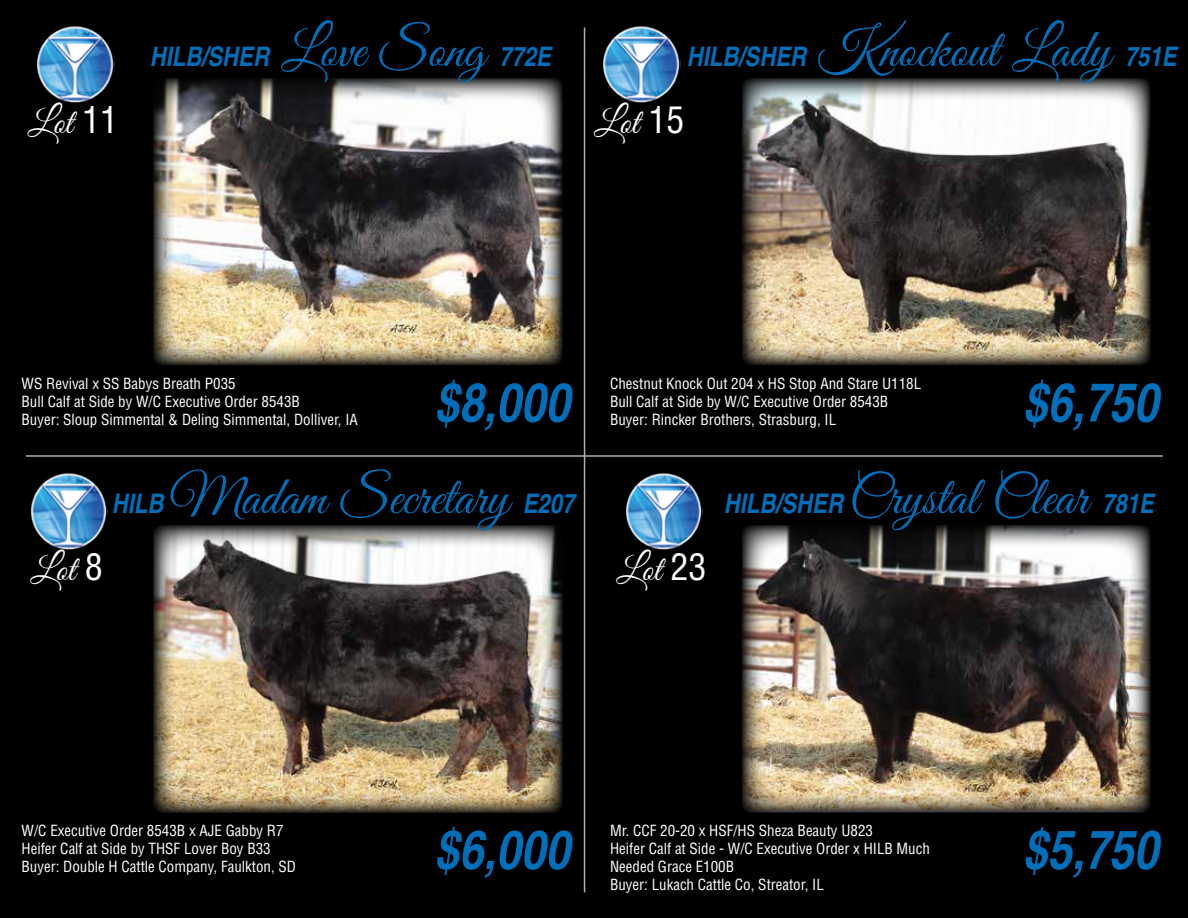
<style>
.page{position:relative;width:1188px;height:918px;background:#000}
.page>*{position:absolute;margin:0;border:0;box-sizing:border-box;transform-origin:0 0}
.t1{font:italic 700 condensed 54px "Helvetica";color:#006eb9}
.t2{font:54px "Great Vibes";color:#006eb9}
.t3{font:36px "Great Vibes";color:#fff}
.t4{font:italic 700 condensed 27px "Helvetica";color:#006eb9}
.t5{font:condensed 15px/18px "Helvetica";color:#fff}
.s1{font-family:"Helvetica";font-stretch:condensed}
.s2{font-family:"Great Vibes";font-weight:400;font-style:normal;font-stretch:normal;font-size:54px}
.s3{font-family:"Helvetica";font-weight:700;font-style:italic;font-stretch:condensed;font-size:27px}
</style>
<div class="page">
<img style="left:153px;top:78px;width:409px;height:287px">
<img style="left:36px;top:26px;width:78px;height:77px">
<hr style="left:26px;top:455px;width:1137px;height:2px;background:#afb1b4">
<hr style="left:584px;top:27px;width:1px;height:865px;background:#afb1b4">
<img style="left:742px;top:78px;width:409px;height:287px">
<img style="left:602px;top:26px;width:79px;height:77px">
<img style="left:153px;top:525px;width:409px;height:287px">
<img style="left:30px;top:473px;width:78px;height:77px">
<img style="left:742px;top:525px;width:409px;height:285px">
<img style="left:625px;top:473px;width:78px;height:77px">
<h2 class="t3" style="left:28px;top:103px;width:92px">Lot <span class="s1">11</span></h2>
<h3 class="t4" style="left:150px;top:40px;width:403px">HILB/SHER <span class="s2">Love Song</span> 772E</h3>
<h3 class="t4" style="left:687px;top:40px;width:491px">HILB/SHER <span class="s2">Knockout Lady</span> 751E</h3>
<h2 class="t3" style="left:594px;top:103px;width:92px">Lot <span class="s1">15</span></h2>
<p class="t5" style="left:22px;top:374px;width:338px">WS Revival x SS Babys Breath P035<br>Bull Calf at Side by W/C Executive Order 8543B<br>Buyer: Sloup Simmental &amp; Deling Simmental, Dolliver, IA</p>
<h1 class="t1" style="left:434px;top:370px;width:137px">$8,000</h1>
<h2 class="t3" style="left:30px;top:550px;width:74px">Lot <span class="s1">8</span></h2>
<h1 class="t2" style="left:112px;top:467px;width:464px"><span class="s3">HILB</span> Madam Secretary <span class="s3">E207</span></h1>
<p class="t5" style="left:610px;top:374px;width:313px">Chestnut Knock Out 204 x HS Stop And Stare U118L<br>Bull Calf at Side by W/C Executive Order 8543B<br>Buyer: Rincker Brothers, Strasburg, IL</p>
<h1 class="t1" style="left:1023px;top:370px;width:137px">$6,750</h1>
<h2 class="t3" style="left:616px;top:550px;width:92px">Lot <span class="s1">23</span></h2>
<h3 class="t4" style="left:724px;top:487px;width:432px">HILB/SHER <span class="s2">Crystal Clear</span> 781E</h3>
<p class="t5" style="left:22px;top:821px;width:276px">W/C Executive Order 8543B x AJE Gabby R7<br>Heifer Calf at Side by THSF Lover Boy B33<br>Buyer: Double H Cattle Company, Faulkton, SD</p>
<h1 class="t1" style="left:434px;top:817px;width:137px">$6,000</h1>
<p class="t5" style="left:610px;top:821px;width:321px">Mr. CCF 20-20 x HSF/HS Sheza Beauty U823<br>Heifer Calf at Side - W/C Executive Order x HILB Much Needed Grace E100B<br>Buyer: Lukach Cattle Co, Streator, IL</p>
<h1 class="t1" style="left:1023px;top:817px;width:137px">$5,750</h1>
</div>
